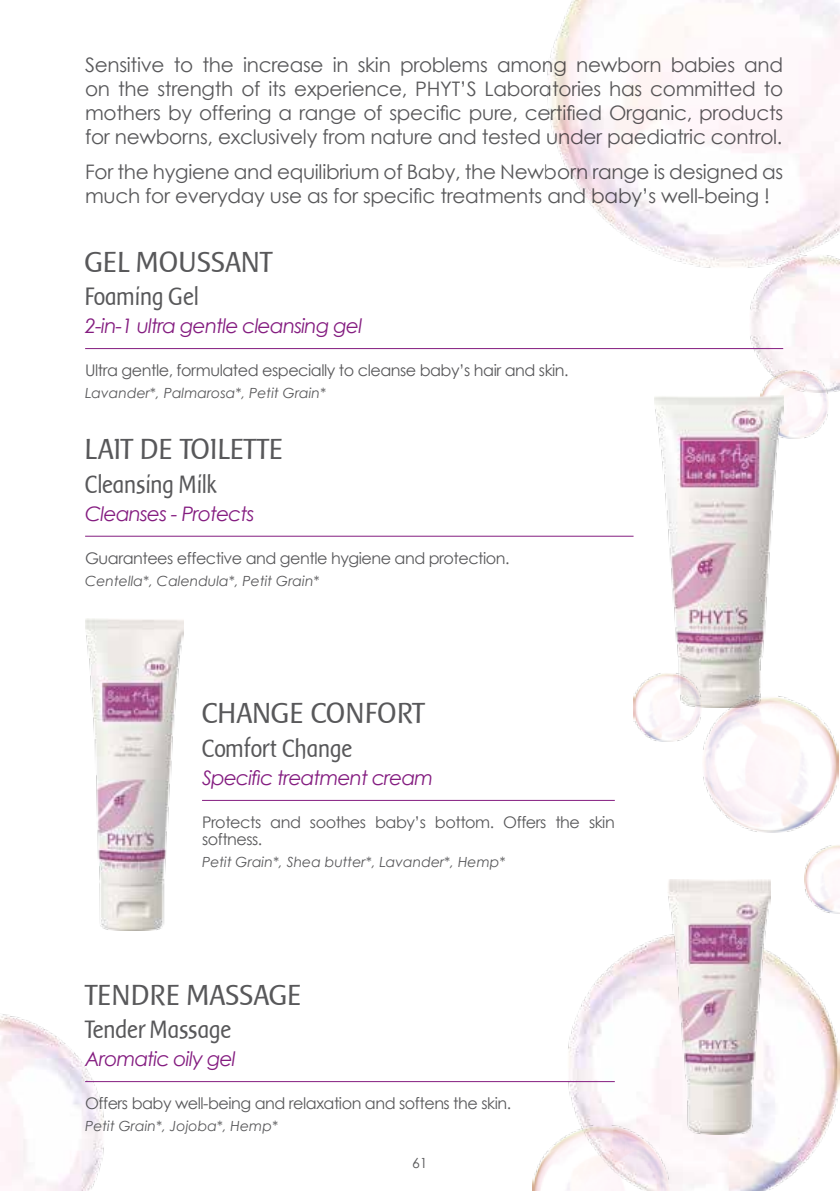
<style>
.page{position:relative;width:840px;height:1191px;background:#fff}
.page>*{position:absolute;margin:0;border:0;box-sizing:border-box;transform-origin:0 0}
.t1{font:30px "Baar Sophia";letter-spacing:-.02em;color:#58585a}
.t2{font:26px "Baar Sophia";letter-spacing:-.02em;color:#58585a;scale:.9 1}
.t3{font:20px/24px "Century Gothic";letter-spacing:-.015em;color:#58585a;text-align:justify}
.t4{font:italic 20px "Century Gothic";letter-spacing:-.04em;color:#841c80}
.t5{font:16px/17px "Century Gothic";letter-spacing:-.03em;color:#58585a}
.t6{font:italic 14px "Century Gothic";color:#58585a}
.t7{font:14px "Century Gothic";color:#58585a}
</style>
<div class="page">
<img style="left:760px;top:392px;width:68px;height:46px">
<img style="left:567px;top:935px;width:272px;height:256px">
<img style="left:532px;top:1124px;width:136px;height:67px">
<img style="left:654px;top:395px;width:128px;height:312px">
<img style="left:85px;top:618px;width:98px;height:312px">
<img style="left:667px;top:879px;width:103px;height:255px">
<img style="left:804px;top:845px;width:35px;height:68px">
<img style="left:0;top:1014px;width:104px;height:177px">
<img style="left:702px;top:695px;width:136px;height:138px">
<img style="left:748px;top:268px;width:91px;height:124px">
<img style="left:633px;top:672px;width:68px;height:69px">
<img style="left:547px;top:0;width:292px;height:268px">
<hr style="left:85px;top:348px;width:697px;height:1px;background:#841c80">
<hr style="left:85px;top:536px;width:548px;height:1px;background:#841c80">
<hr style="left:202px;top:800px;width:412px;height:1px;background:#841c80">
<hr style="left:85px;top:1081px;width:529px;height:1px;background:#841c80">
<p class="t3" style="left:85px;top:52px;width:699px">Sensitive to the increase in skin problems among newborn babies and on the strength of its experience, PHYT’S Laboratories has committed to mothers by offering a range of specific pure, certified Organic, products for newborns, exclusively from nature and tested under paediatric control.</p>
<p class="t3" style="left:85px;top:160px;width:699px">For the hygiene and equilibrium of Baby, the Newborn range is designed as much for everyday use as for specific treatments and baby’s well-being !</p>
<h1 class="t1" style="left:85px;top:245px;width:190px">GEL MOUSSANT</h1>
<h2 class="t2" style="left:85px;top:282px;width:128px">Foaming Gel</h2>
<p class="t4" style="left:85px;top:313px;width:278px">2-in-1 ultra gentle cleansing gel</p>
<p class="t5" style="left:85px;top:362px;width:485px">Ultra gentle, formulated especially to cleanse baby’s hair and skin.</p>
<p class="t6" style="left:85px;top:384px;width:242px">Lavander*, Palmarosa*, Petit Grain*</p>
<h1 class="t1" style="left:85px;top:433px;width:200px">LAIT DE TOILETTE</h1>
<h2 class="t2" style="left:85px;top:470px;width:149px">Cleansing Milk</h2>
<p class="t4" style="left:85px;top:501px;width:171px">Cleanses - Protects</p>
<p class="t5" style="left:85px;top:549px;width:426px">Guarantees effective and gentle hygiene and protection.</p>
<p class="t6" style="left:85px;top:572px;width:236px">Centella*, Calendula*, Petit Grain*</p>
<h1 class="t1" style="left:202px;top:697px;width:225px">CHANGE CONFORT</h1>
<h2 class="t2" style="left:202px;top:734px;width:169px">Comfort Change</h2>
<p class="t4" style="left:202px;top:765px;width:233px">Specific treatment cream</p>
<p class="t5" style="left:202px;top:813px;width:414px">Protects and soothes baby’s bottom. Offers the skin softness.</p>
<p class="t6" style="left:202px;top:853px;width:305px">Petit Grain*, Shea butter*, Lavander*, Hemp*</p>
<h1 class="t1" style="left:85px;top:978px;width:219px">TENDRE MASSAGE</h1>
<h2 class="t2" style="left:85px;top:1015px;width:165px">Tender Massage</h2>
<p class="t4" style="left:85px;top:1046px;width:152px">Aromatic oily gel</p>
<p class="t5" style="left:85px;top:1095px;width:427px">Offers baby well-being and relaxation and softens the skin.</p>
<p class="t6" style="left:85px;top:1117px;width:194px">Petit Grain*, Jojoba*, Hemp*</p>
<p class="t7" style="left:412px;top:1154px;width:17px">61</p>
</div>
